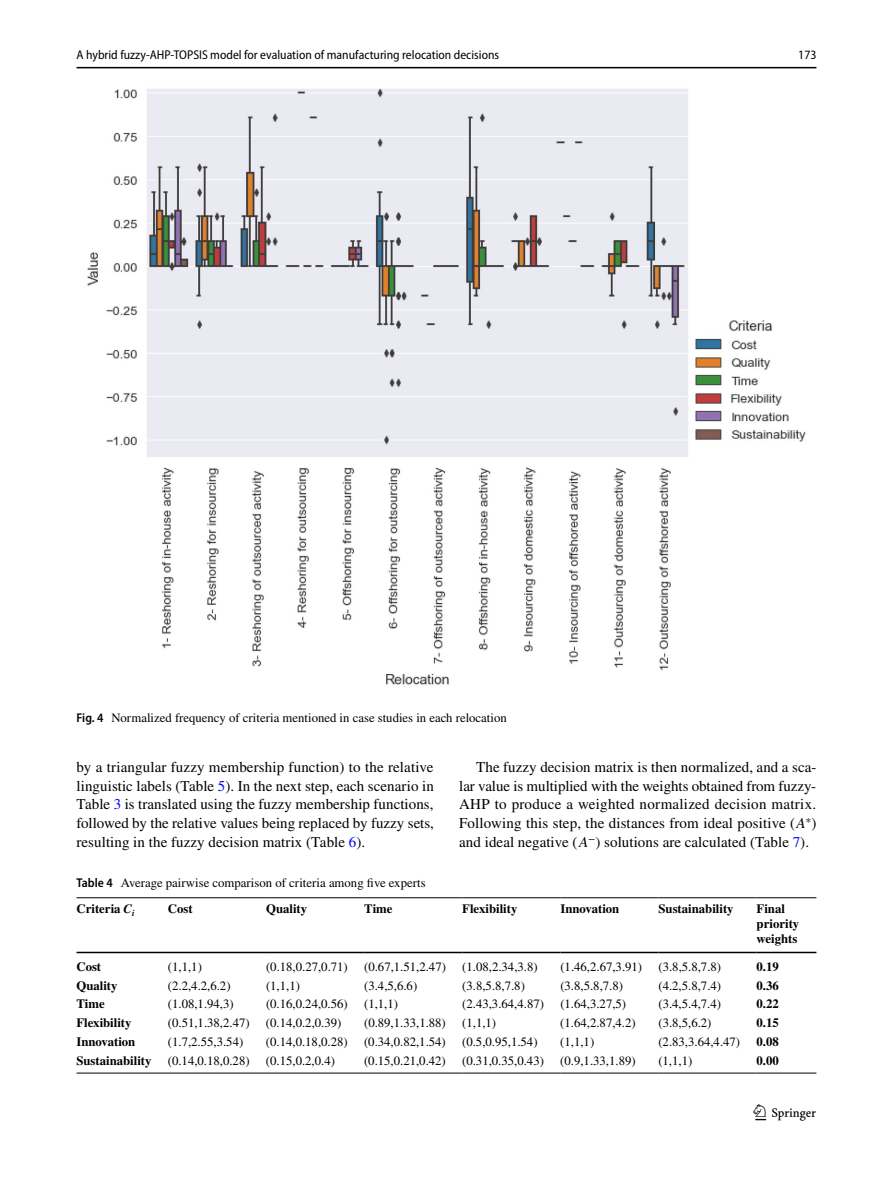
<style>
.page{position:relative;width:893px;height:1187px;background:#fff}
.page>*{position:absolute;margin:0;border:0;box-sizing:border-box;transform-origin:0 0}
.t1{font:22.5px "Springnew Regular 2";color:#000}
.t2{font:15px/18.8px "STIX";letter-spacing:.005em;color:#000;text-align:justify}
.t3{font:12.75px/25.5px "STIX";color:#000}
.t4{font:700 12.75px/15px "STIX";color:#000}
.t5{font:semi-condensed 12.75px "Myriad Pro";color:#000}
.s1{font-family:"Myriad Pro";font-weight:600;font-stretch:semi-condensed}
.s2{color:#00f}
.s3{font-family:"STIX General Italic 27"}
.s4{font-family:"STIX General Italic 28"}
.s5{font-weight:700}
.s6{font-family:"STIX General";font-weight:700;font-style:italic}
</style>
<div class="page">
<hr style="left:77px;top:67px;width:739px;height:1px;background:#000">
<img style="left:87px;top:88px;width:719px;height:597px">
<hr style="left:77px;top:897px;width:91px;height:1px;background:#000">
<hr style="left:77px;top:951px;width:91px;height:2px;background:#000">
<hr style="left:168px;top:897px;width:98px;height:1px;background:#000">
<hr style="left:168px;top:951px;width:98px;height:2px;background:#000">
<hr style="left:266px;top:897px;width:98px;height:1px;background:#000">
<hr style="left:266px;top:951px;width:98px;height:2px;background:#000">
<hr style="left:364px;top:897px;width:98px;height:1px;background:#000">
<hr style="left:364px;top:951px;width:98px;height:2px;background:#000">
<hr style="left:462px;top:897px;width:98px;height:1px;background:#000">
<hr style="left:462px;top:951px;width:98px;height:2px;background:#000">
<hr style="left:560px;top:897px;width:98px;height:1px;background:#000">
<hr style="left:560px;top:951px;width:98px;height:2px;background:#000">
<hr style="left:658px;top:897px;width:99px;height:1px;background:#000">
<hr style="left:658px;top:951px;width:99px;height:2px;background:#000">
<hr style="left:757px;top:897px;width:59px;height:1px;background:#000">
<hr style="left:757px;top:951px;width:59px;height:2px;background:#000">
<hr style="left:77px;top:1072px;width:91px;height:1px;background:#000">
<hr style="left:168px;top:1072px;width:98px;height:1px;background:#000">
<hr style="left:266px;top:1072px;width:98px;height:1px;background:#000">
<hr style="left:364px;top:1072px;width:98px;height:1px;background:#000">
<hr style="left:462px;top:1072px;width:98px;height:1px;background:#000">
<hr style="left:560px;top:1072px;width:98px;height:1px;background:#000">
<hr style="left:658px;top:1072px;width:99px;height:1px;background:#000">
<hr style="left:757px;top:1072px;width:59px;height:1px;background:#000">
<p class="t5" style="left:77px;top:48px;width:424px">A hybrid fuzzy‑AHP‑TOPSIS model for evaluation of manufacturing relocation decisions</p>
<p class="t5" style="left:798px;top:48px;width:20px">173</p>
<p class="t3" style="left:77px;top:705px;width:432px"><span class="s1">Fig. 4</span> Normalized frequency of criteria mentioned in case studies in each relocation</p>
<p class="t2" style="left:77px;top:758px;width:359px">by a triangular fuzzy membership function) to the relative linguistic labels (Table <span class="s2">5</span>). In the next step, each scenario in Table <span class="s2">3</span> is translated using the fuzzy membership functions, followed by the relative values being replaced by fuzzy sets, resulting in the fuzzy decision matrix (Table <span class="s2">6</span>).</p>
<p class="t2" style="left:459px;top:758px;width:359px;text-indent:17px">The fuzzy decision matrix is then normalized, and a sca&shy;lar value is multiplied with the weights obtained from fuzzy-AHP to produce a weighted normalized decision matrix.<br>Following this step, the distances from ideal positive (<span class="s3">A</span><sup>∗</sup>) and ideal negative (<span class="s4">A</span><sup>−</sup>) solutions are calculated (Table <span class="s2">7</span>).</p>
<p class="t3" style="left:77px;top:871px;width:351px"><span class="s1">Table 4</span> Average pairwise comparison of criteria among five experts<br><span class="s5">Criteria</span> <span class="s6">C</span><sub>i</sub></p>
<p class="t4" style="left:168px;top:900px;width:26px">Cost</p>
<p class="t4" style="left:266px;top:900px;width:43px">Quality</p>
<p class="t4" style="left:364px;top:900px;width:30px">Time</p>
<p class="t4" style="left:462px;top:900px;width:57px">Flexibility</p>
<p class="t4" style="left:560px;top:900px;width:60px">Innovation</p>
<p class="t4" style="left:658px;top:900px;width:77px">Sustainability</p>
<p class="t4" style="left:757px;top:900px;width:44px">Final priority weights</p>
<p class="t4" style="left:77px;top:958px;width:26px">Cost</p>
<p class="t3" style="left:168px;top:954px;width:35px">(1,1,1)</p>
<p class="t3" style="left:266px;top:954px;width:83px">(0.18,0.27,0.71)</p>
<p class="t3" style="left:364px;top:954px;width:83px">(0.67,1.51,2.47)</p>
<p class="t3" style="left:462px;top:954px;width:77px">(1.08,2.34,3.8)</p>
<p class="t3" style="left:560px;top:954px;width:83px">(1.46,2.67,3.91)</p>
<p class="t3" style="left:658px;top:954px;width:64px">(3.8,5.8,7.8)</p>
<p class="t4" style="left:757px;top:958px;width:24px">0.19</p>
<p class="t4" style="left:76px;top:977px;width:43px">Quality</p>
<p class="t3" style="left:168px;top:973px;width:64px">(2.2,4.2,6.2)</p>
<p class="t3" style="left:266px;top:973px;width:35px">(1,1,1)</p>
<p class="t3" style="left:364px;top:973px;width:55px">(3.4,5,6.6)</p>
<p class="t3" style="left:462px;top:973px;width:64px">(3.8,5.8,7.8)</p>
<p class="t3" style="left:560px;top:973px;width:64px">(3.8,5.8,7.8)</p>
<p class="t3" style="left:658px;top:973px;width:64px">(4.2,5.8,7.4)</p>
<p class="t4" style="left:757px;top:977px;width:24px">0.36</p>
<p class="t4" style="left:76px;top:996px;width:30px">Time</p>
<p class="t3" style="left:168px;top:992px;width:67px">(1.08,1.94,3)</p>
<p class="t3" style="left:266px;top:992px;width:83px">(0.16,0.24,0.56)</p>
<p class="t3" style="left:364px;top:992px;width:35px">(1,1,1)</p>
<p class="t3" style="left:462px;top:992px;width:83px">(2.43,3.64,4.87)</p>
<p class="t3" style="left:560px;top:992px;width:67px">(1.64,3.27,5)</p>
<p class="t3" style="left:658px;top:992px;width:64px">(3.4,5.4,7.4)</p>
<p class="t4" style="left:756px;top:996px;width:24px">0.22</p>
<p class="t4" style="left:76px;top:1015px;width:57px">Flexibility</p>
<p class="t3" style="left:168px;top:1010px;width:83px">(0.51,1.38,2.47)</p>
<p class="t3" style="left:266px;top:1010px;width:77px">(0.14,0.2,0.39)</p>
<p class="t3" style="left:364px;top:1010px;width:83px">(0.89,1.33,1.88)</p>
<p class="t3" style="left:462px;top:1010px;width:35px">(1,1,1)</p>
<p class="t3" style="left:560px;top:1010px;width:77px">(1.64,2.87,4.2)</p>
<p class="t3" style="left:658px;top:1010px;width:55px">(3.8,5,6.2)</p>
<p class="t4" style="left:756px;top:1015px;width:24px">0.15</p>
<p class="t4" style="left:76px;top:1033px;width:60px">Innovation</p>
<p class="t3" style="left:168px;top:1029px;width:77px">(1.7,2.55,3.54)</p>
<p class="t3" style="left:266px;top:1029px;width:83px">(0.14,0.18,0.28)</p>
<p class="t3" style="left:364px;top:1029px;width:83px">(0.34,0.82,1.54)</p>
<p class="t3" style="left:462px;top:1029px;width:77px">(0.5,0.95,1.54)</p>
<p class="t3" style="left:560px;top:1029px;width:35px">(1,1,1)</p>
<p class="t3" style="left:658px;top:1029px;width:83px">(2.83,3.64,4.47)</p>
<p class="t4" style="left:756px;top:1033px;width:24px">0.08</p>
<p class="t4" style="left:76px;top:1052px;width:77px">Sustainability</p>
<p class="t3" style="left:168px;top:1048px;width:83px">(0.14,0.18,0.28)</p>
<p class="t3" style="left:266px;top:1048px;width:71px">(0.15,0.2,0.4)</p>
<p class="t3" style="left:364px;top:1048px;width:83px">(0.15,0.21,0.42)</p>
<p class="t3" style="left:462px;top:1048px;width:83px">(0.31,0.35,0.43)</p>
<p class="t3" style="left:560px;top:1048px;width:77px">(0.9,1.33,1.89)</p>
<p class="t3" style="left:658px;top:1048px;width:35px">(1,1,1)</p>
<p class="t4" style="left:756px;top:1052px;width:24px">0.00</p>
<h1 class="t1" style="left:755px;top:1104px;width:62px">1 3</h1>
</div>
